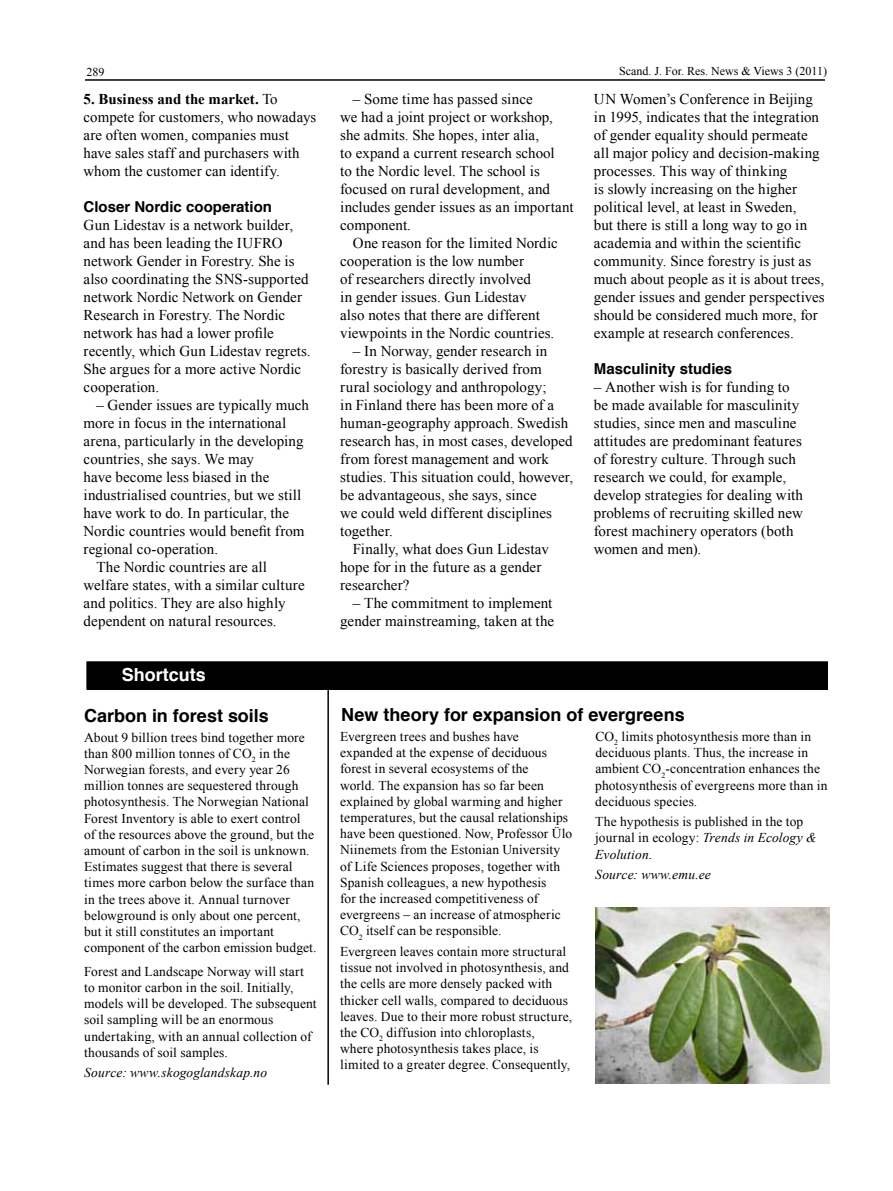
<style>
.page{position:relative;width:893px;height:1191px;background:#fff}
.page>*{position:absolute;margin:0;border:0;box-sizing:border-box;transform-origin:0 0}
.t1{font:700 18px "Helvetica";color:#000}
.t2{font:700 18px "Helvetica";color:#fff}
.t3{font:15px/18px "Times New Roman";letter-spacing:.005em;color:#000}
.t4{font:700 15px "Helvetica";color:#000}
.t5{font:13.5px/16.2px "Times New Roman";letter-spacing:.01em;color:#000}
.t6{font:italic 13.5px "Times New Roman";letter-spacing:.015em;color:#000}
.t7{font:12px "Times New Roman";color:#000}
.s1{font-weight:700}
.s2{font-style:italic}
</style>
<div class="page">
<hr style="left:85px;top:79px;width:740px;height:2px;background:#000">
<div style="left:87px;top:662px;width:740px;height:27px;background:#000"></div>
<div style="left:86px;top:661px;width:742px;height:28px;border:1px solid #000"></div>
<hr style="left:327px;top:690px;width:2px;height:394px;background:#000">
<img style="left:595px;top:907px;width:234px;height:176px">
<p class="t7" style="left:85px;top:63px;width:19px">198</p>
<p class="t7" style="left:619px;top:63px;width:209px">Scand. J. For. Res. News &amp; Views 3 (2011)</p>
<p class="t3" style="left:84px;top:90px;width:234px"><span class="s1">5. Business and the market.</span> To compete for customers, who nowadays are often women, companies must have sales staff and purchasers with whom the customer can identify.</p>
<p class="t4" style="left:84px;top:195px;width:190px">Closer Nordic cooperation</p>
<p class="t3" style="left:84px;top:216px;width:229px">Gun Lidestav is a network builder, and has been leading the IUFRO network Gender in Forestry. She is also coordinating the SNS-supported network Nordic Network on Gender<br>Research in Forestry. The Nordic network has had a lower profile recently, which Gun Lidestav regrets.<br>She argues for a more active Nordic cooperation.</p>
<p class="t3" style="left:96px;top:396px;width:214px">– Gender issues are typically much</p>
<p class="t3" style="left:84px;top:414px;width:204px">more in focus in the international</p>
<p class="t3" style="left:84px;top:432px;width:221px">arena, particularly in the developing</p>
<p class="t3" style="left:84px;top:450px;width:172px">countries, she says. We may</p>
<p class="t3" style="left:84px;top:468px;width:187px">have become less biased in the</p>
<p class="t3" style="left:84px;top:486px;width:219px">industrialised countries, but we still</p>
<p class="t3" style="left:84px;top:504px;width:207px">have work to do. In particular, the</p>
<p class="t3" style="left:84px;top:522px;width:222px">Nordic countries would benefit from</p>
<p class="t3" style="left:84px;top:540px;width:136px">regional co-operation.</p>
<p class="t3" style="left:96px;top:558px;width:172px">The Nordic countries are all</p>
<p class="t3" style="left:84px;top:576px;width:223px">welfare states, with a similar culture</p>
<p class="t3" style="left:84px;top:594px;width:204px">and politics. They are also highly</p>
<p class="t3" style="left:84px;top:612px;width:195px">dependent on natural resources.</p>
<p class="t7" style="left:86px;top:64px;width:19px">289</p>
<p class="t3" style="left:594px;top:90px;width:232px">UN Women’s Conference in Beijing in 1995, indicates that the integration of gender equality should permeate all major policy and decision-making processes. This way of thinking<br>is slowly increasing on the higher political level, at least in Sweden,<br>but there is still a long way to go in academia and within the scientific community. Since forestry is just as much about people as it is about trees, gender issues and gender perspectives should be considered much more, for example at research conferences.</p>
<p class="t4" style="left:594px;top:357px;width:140px">Masculinity studies</p>
<p class="t3" style="left:594px;top:378px;width:211px">– Another wish is for funding to be made available for masculinity studies, since men and masculine attitudes are predominant features of forestry culture. Through such research we could, for example, develop strategies for dealing with problems of recruiting skilled new forest machinery operators (both women and men).</p>
<p class="t3" style="left:340px;top:90px;width:235px;text-indent:13px">– Some time has passed since<br>we had a joint project or workshop, she admits. She hopes, inter alia,<br>to expand a current research school<br>to the Nordic level. The school is focused on rural development, and includes gender issues as an important component.</p>
<p class="t3" style="left:340px;top:234px;width:219px;text-indent:13px">One reason for the limited Nordic cooperation is the low number<br>of researchers directly involved<br>in gender issues. Gun Lidestav<br>also notes that there are different viewpoints in the Nordic countries.</p>
<p class="t3" style="left:353px;top:342px;width:196px">– In Norway, gender research in</p>
<p class="t3" style="left:340px;top:360px;width:203px">forestry is basically derived from</p>
<p class="t3" style="left:340px;top:378px;width:208px">rural sociology and anthropology;</p>
<p class="t3" style="left:340px;top:396px;width:215px">in Finland there has been more of a</p>
<p class="t3" style="left:340px;top:414px;width:230px">human-geography approach. Swedish</p>
<p class="t3" style="left:340px;top:432px;width:234px">research has, in most cases, developed</p>
<p class="t3" style="left:340px;top:450px;width:210px">from forest management and work</p>
<p class="t3" style="left:340px;top:468px;width:234px">studies. This situation could, however,</p>
<p class="t3" style="left:340px;top:486px;width:198px">be advantageous, she says, since</p>
<p class="t3" style="left:340px;top:504px;width:213px">we could weld different disciplines</p>
<p class="t3" style="left:340px;top:522px;width:54px">together.</p>
<p class="t3" style="left:353px;top:540px;width:198px">Finally, what does Gun Lidestav</p>
<p class="t3" style="left:340px;top:558px;width:203px">hope for in the future as a gender</p>
<p class="t3" style="left:340px;top:576px;width:71px">researcher?</p>
<p class="t3" style="left:340px;top:594px;width:215px;text-align:right">– The commitment to implement gender mainstreaming, taken at the</p>
<p class="t2" style="left:122px;top:659px;width:86px">Shortcuts</p>
<p class="t1" style="left:84px;top:701px;width:186px">Carbon in forest soils</p>
<p class="t5" style="left:84px;top:729px;width:234px">About 9 billion trees bind together more than 800 million tonnes of CO<sub>2</sub> in the Norwegian forests, and every year 26 million tonnes are sequestered through photosynthesis. The Norwegian National Forest Inventory is able to exert control<br>of the resources above the ground, but the amount of carbon in the soil is unknown.<br>Estimates suggest that there is several times more carbon below the surface than in the trees above it. Annual turnover belowground is only about one percent, but it still constitutes an important component of the carbon emission budget.</p>
<p class="t5" style="left:84px;top:963px;width:234px">Forest and Landscape Norway will start to monitor carbon in the soil. Initially, models will be developed. The subsequent soil sampling will be an enormous undertaking, with an annual collection of thousands of soil samples.</p>
<p class="t6" style="left:84px;top:1063px;width:185px">Source: www.skogoglandskap.no</p>
<p class="t1" style="left:341px;top:700px;width:345px">New theory for expansion of evergreens</p>
<p class="t5" style="left:340px;top:728px;width:234px">Evergreen trees and bushes have expanded at the expense of deciduous forest in several ecosystems of the<br>world. The expansion has so far been explained by global warming and higher temperatures, but the causal relationships have been questioned. Now, Professor Ülo Niinemets from the Estonian University of Life Sciences proposes, together with Spanish colleagues, a new hypothesis<br>for the increased competitiveness of evergreens – an increase of atmospheric CO<sub>2</sub> itself can be responsible.</p>
<p class="t5" style="left:340px;top:943px;width:233px">Evergreen leaves contain more structural tissue not involved in photosynthesis, and the cells are more densely packed with thicker cell walls, compared to deciduous leaves. Due to their more robust structure, the CO<sub>2</sub> diffusion into chloroplasts,<br>where photosynthesis takes place, is limited to a greater degree. Consequently,</p>
<p class="t5" style="left:595px;top:728px;width:234px">CO<sub>2</sub> limits photosynthesis more than in deciduous plants. Thus, the increase in ambient CO<sub>2</sub>-concentration enhances the photosynthesis of evergreens more than in deciduous species.</p>
<p class="t5" style="left:595px;top:813px;width:223px">The hypothesis is published in the top journal in ecology: <span class="s2">Trends in Ecology &amp;<br>Evolution.</span></p>
<p class="t6" style="left:595px;top:865px;width:117px">Source: www.emu.ee</p>
</div>
